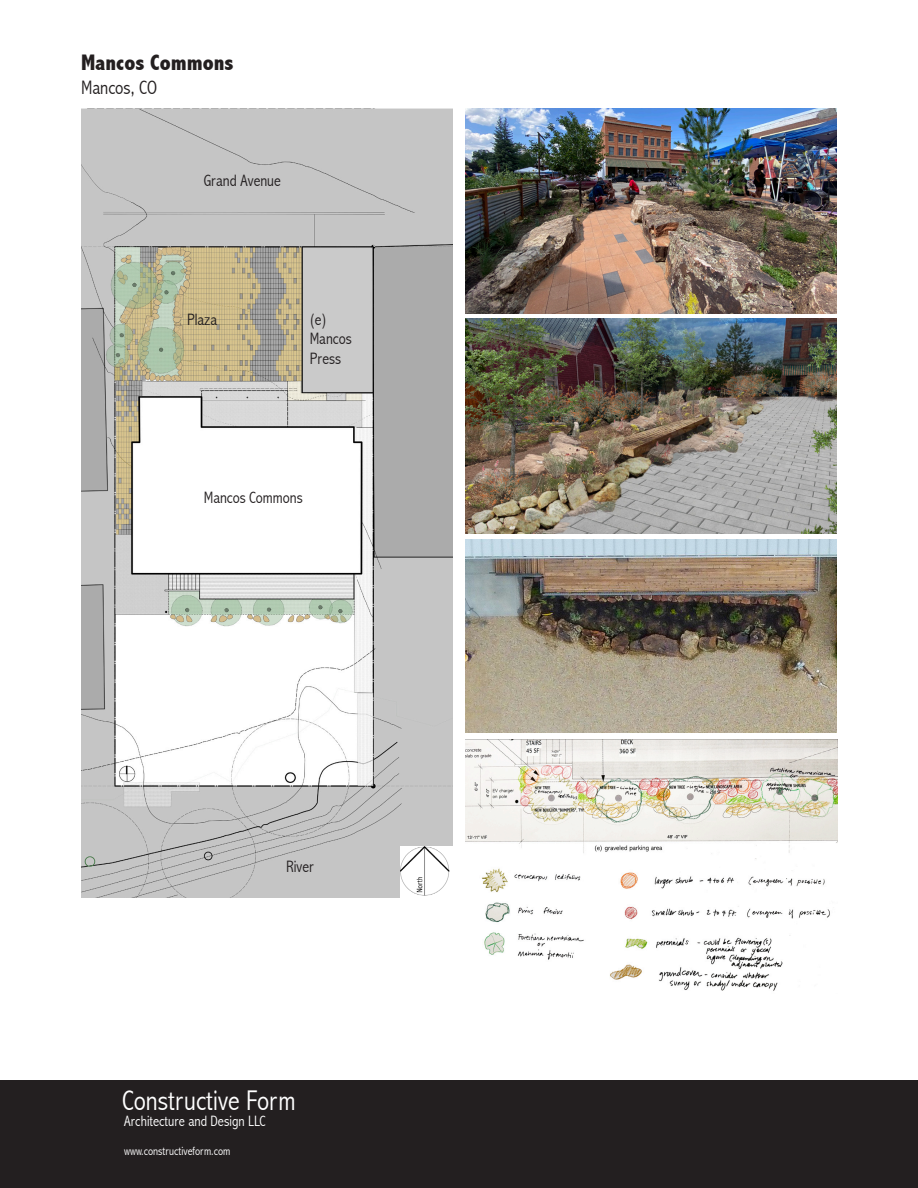
<style>
.page{position:relative;width:918px;height:1188px;background:#fff}
.page>*{position:absolute;margin:0;border:0;box-sizing:border-box;transform-origin:0 0}
.t1{font:300 condensed 28.5px "Abadi";color:#fff}
.t2{font:800 condensed 22.5px "Abadi";color:#231f20}
.t3{font:300 condensed 19.5px "Abadi";color:#231f20}
.t4{font:300 condensed 16.5px/19.8px "Abadi";color:#231f20}
.t5{font:300 condensed 15px "Abadi";color:#fff}
.t6{font:300 condensed 12px "Abadi";color:#fff}
</style>
<div class="page">
<img style="left:81px;top:108px;width:371px;height:790px">
<img style="left:401px;top:847px;width:51px;height:51px">
<div style="left:0;top:1080px;width:918px;height:108px;background:#231f20"></div>
<img style="left:466px;top:108px;width:371px;height:205px">
<img style="left:466px;top:319px;width:371px;height:214px">
<img style="left:466px;top:739px;width:371px;height:252px">
<img style="left:466px;top:539px;width:371px;height:194px">
<h2 class="t2" style="left:81px;top:49px;width:154px">Mancos Commons</h2>
<p class="t3" style="left:81px;top:76px;width:77px">Mancos, CO</p>
<p class="t4" style="left:204px;top:171px;width:79px">Grand Avenue</p>
<p class="t4" style="left:187px;top:309px;width:32px">Plaza</p>
<p class="t4" style="left:310px;top:309px;width:44px">(e)<br>Mancos<br>Press</p>
<p class="t4" style="left:204px;top:487px;width:101px">Mancos Commons</p>
<p class="t4" style="left:286px;top:857px;width:29px">River</p>
<h1 class="t1" style="left:122px;top:1084px;width:175px">Constructive Form</h1>
<p class="t5" style="left:124px;top:1112px;width:143px">Architecture and Design LLC</p>
<p class="t6" style="left:124px;top:1144px;width:108px">www.constructiveform.com</p>
</div>
